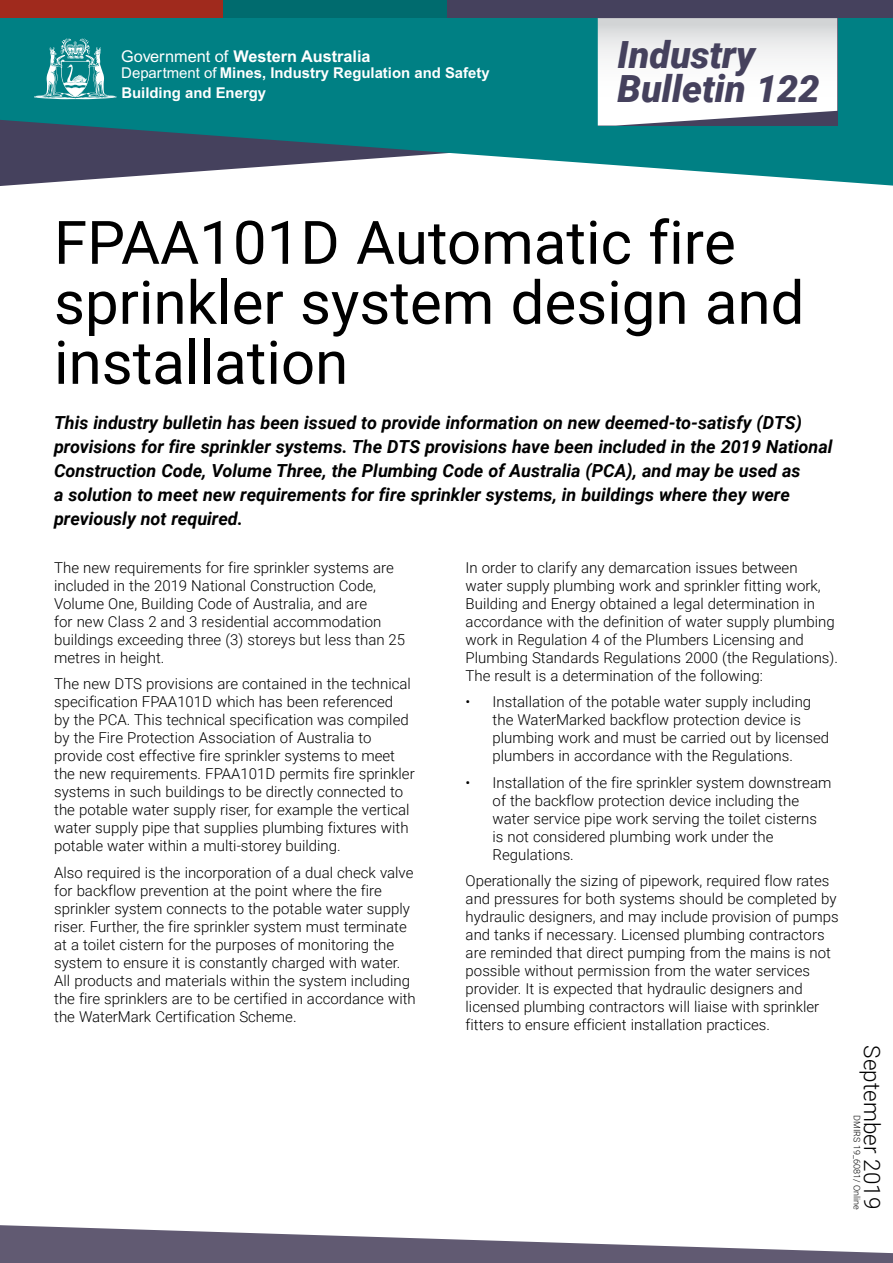
<style>
.page{position:relative;width:893px;height:1263px;background:#fff}
.page>*{position:absolute;margin:0;border:0;box-sizing:border-box;transform-origin:0 0}
.t1{font:60px/60px "Roboto";color:#000}
.t2{font:italic 900 37.5px/34.5px "Roboto";color:#45415d}
.t3{font:300 22.5px "Roboto";color:#000}
.Intro_P{font:italic 700 18px/24px "Roboto";color:#000}
.t4{font:700 16.2px "Arial";color:#fff}
.t5{font:300 15px/18px "Roboto";color:#000}
.t6{font:700 14.85px/20.1px "Arial";color:#fff}
.t7{font:300 9px "Roboto";color:#000}
.s1{font-weight:400}
</style>
<div class="page">
<svg style="left:0;top:0;width:893px;height:186px;background:#28878e"></svg>
<div style="left:447px;top:0;width:446px;height:18px;background:#45415d"></div>
<div style="left:0;top:0;width:223px;height:18px;background:#a02a1d"></div>
<div style="left:223px;top:0;width:223px;height:18px;background:#006b6e"></div>
<svg style="left:598px;top:18px;width:239px;height:108px"></svg>
<svg style="left:34px;top:38px;width:83px;height:61px;background:#409fa2"></svg>
<svg style="left:0;top:1225px;width:893px;height:38px"></svg>
<p class="t4" style="left:121px;top:45px;width:251px"><span class="s1">Government of</span> Western Australia</p>
<p class="t6" style="left:121px;top:63px;width:370px"><span class="s1">Department of</span> Mines, Industry Regulation and Safety<br>Building and Energy</p>
<h2 class="t2" style="left:618px;top:36px;width:204px">Industry<br>Bulletin 122</h2>
<h1 class="t1" style="left:54px;top:210px;width:752px">FPAA101D Automatic fire sprinkler system design and installation</h1>
<p class="Intro_P" style="left:54px;top:410px;width:780px">This industry bulletin has been issued to provide information on new deemed-to-satisfy (DTS) provisions for fire sprinkler systems. The DTS provisions have been included in the 2019 National Construction Code, Volume Three, the Plumbing Code of Australia (PCA), and may be used as<br>a solution to meet new requirements for fire sprinkler systems, in buildings where they were previously not required.</p>
<p class="t5" style="left:54px;top:558px;width:352px">The new requirements for fire sprinkler systems are included in the 2019 National Construction Code, Volume One, Building Code of Australia, and are<br>for new Class 2 and 3 residential accommodation buildings exceeding three (3) storeys but less than 25 metres in height.</p>
<p class="t5" style="left:54px;top:674px;width:362px">The new DTS provisions are contained in the technical specification FPAA101D which has been referenced<br>by the PCA. This technical specification was compiled by the Fire Protection Association of Australia to provide cost effective fire sprinkler systems to meet the new requirements. FPAA101D permits fire sprinkler systems in such buildings to be directly connected to the potable water supply riser, for example the vertical water supply pipe that supplies plumbing fixtures with potable water within a multi-storey building.</p>
<p class="t5" style="left:54px;top:863px;width:363px">Also required is the incorporation of a dual check valve for backflow prevention at the point where the fire sprinkler system connects to the potable water supply riser. Further, the fire sprinkler system must terminate at a toilet cistern for the purposes of monitoring the system to ensure it is constantly charged with water.<br>All products and materials within the system including the fire sprinklers are to be certified in accordance with the WaterMark Certification Scheme.</p>
<p class="t5" style="left:466px;top:558px;width:374px">In order to clarify any demarcation issues between water supply plumbing work and sprinkler fitting work, Building and Energy obtained a legal determination in accordance with the definition of water supply plumbing work in Regulation 4 of the Plumbers Licensing and Plumbing Standards Regulations 2000 (the Regulations).<br>The result is a determination of the following:</p>
<p class="t5" style="left:493px;top:692px;width:338px;text-indent:-27px">• Installation of the potable water supply including the WaterMarked backflow protection device is plumbing work and must be carried out by licensed plumbers in accordance with the Regulations.</p>
<p class="t5" style="left:493px;top:773px;width:340px;text-indent:-27px">• Installation of the fire sprinkler system downstream of the backflow protection device including the water service pipe work serving the toilet cisterns is not considered plumbing work under the Regulations.</p>
<p class="t5" style="left:466px;top:871px;width:374px">Operationally the sizing of pipework, required flow rates and pressures for both systems should be completed by hydraulic designers, and may include provision of pumps and tanks if necessary. Licensed plumbing contractors are reminded that direct pumping from the mains is not possible without permission from the water services provider. It is expected that hydraulic designers and licensed plumbing contractors will liaise with sprinkler fitters to ensure efficient installation practices.</p>
<h3 class="t3" style="left:888px;top:1045px;width:165px;rotate:90deg">September 2019</h3>
<p class="t7" style="left:863px;top:1115px;width:95px;rotate:90deg">DMIRS 19_6081/ Online</p>
</div>
